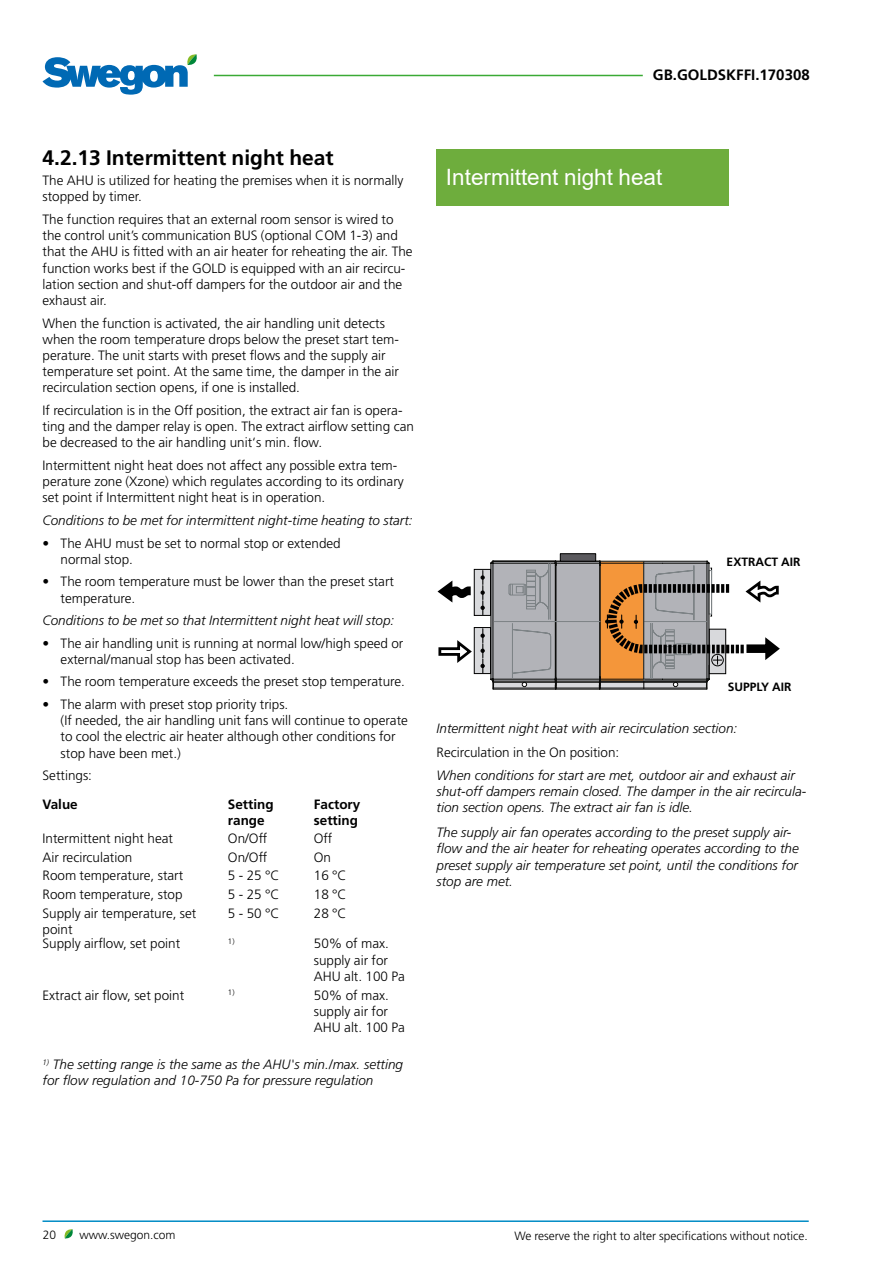
<style>
.page{position:relative;width:893px;height:1263px;background:#fff}
.page>*{position:absolute;margin:0;border:0;box-sizing:border-box;transform-origin:0 0}
.t1{font:22.5px "Arial";color:#fff}
.t2{font:700 21px "Frutiger";color:#000}
.t3{font:700 15px "Frutiger";color:#000}
.t4{font:300 13.5px/16.2px "Frutiger";color:#000}
.t5{font:italic 300 13.5px/16.2px "Frutiger";color:#000}
.t6{font:700 13.5px/16.2px "Frutiger";color:#000}
.t7{font:300 12px "Frutiger";color:#000}
.t8{font:700 12px "Frutiger";color:#000}
.t9{font:300 7.8px "Frutiger";color:#000}
</style>
<div class="page">
<hr style="left:43px;top:1220px;width:766px;height:2px;background:#008bc5">
<svg style="left:64px;top:1229px;width:9px;height:10px"></svg>
<hr style="left:214px;top:75px;width:429px;height:1px;background:#3aaa35">
<svg style="left:43px;top:54px;width:154px;height:41px"></svg>
<div style="left:474px;top:569px;width:17px;height:47px;background:#d8d9dc;border:1px solid #000"></div>
<div style="left:474px;top:627px;width:17px;height:47px;background:#d8d9dc;border:1px solid #000"></div>
<svg style="left:437px;top:578px;width:37px;height:88px"></svg>
<svg style="left:481px;top:561px;width:299px;height:129px"></svg>
<div style="left:560px;top:554px;width:36px;height:7px;background:#5b5a5e"></div>
<div style="left:437px;top:149px;width:292px;height:57px;background:#6ead3d"></div>
<p class="t3" style="left:653px;top:66px;width:158px">GB.GOLDSKFFI.170308</p>
<h2 class="t2" style="left:43px;top:145px;width:293px">4.2.13 Intermittent night heat</h2>
<p class="t4" style="left:43px;top:173px;width:362px">The AHU is utilized for heating the premises when it is normally stopped by timer.</p>
<p class="t4" style="left:43px;top:211px;width:372px">The function requires that an external room sensor is wired to the control unit’s communication BUS (optional COM 1-3) and that the AHU is fitted with an air heater for reheating the air. The function works best if the GOLD is equipped with an air recircu&shy;lation section and shut-off dampers for the outdoor air and the exhaust air.</p>
<p class="t4" style="left:43px;top:315px;width:358px">When the function is activated, the air handling unit detects when the room temperature drops below the preset start tem&shy;perature. The unit starts with preset flows and the supply air temperature set point. At the same time, the damper in the air recirculation section opens, if one is installed.</p>
<p class="t4" style="left:43px;top:402px;width:373px">If recirculation is in the Off position, the extract air fan is opera&shy;ting and the damper relay is open. The extract airflow setting can be decreased to the air handling unit‘s min. flow.</p>
<p class="t4" style="left:43px;top:457px;width:363px">Intermittent night heat does not affect any possible extra tem&shy;perature zone (Xzone) which regulates according to its ordinary set point if Intermittent night heat is in operation.</p>
<p class="t5" style="left:43px;top:512px;width:372px">Conditions to be met for intermittent night-time heating to start:</p>
<p class="t4" style="left:61px;top:535px;width:282px;text-indent:-18px">• The AHU must be set to normal stop or extended normal stop.</p>
<p class="t4" style="left:61px;top:574px;width:335px;text-indent:-18px">• The room temperature must be lower than the preset start temperature.</p>
<p class="t5" style="left:43px;top:612px;width:353px">Conditions to be met so that Intermittent night heat will stop:</p>
<p class="t4" style="left:61px;top:635px;width:344px;text-indent:-18px">• The air handling unit is running at normal low/high speed or external/manual stop has been activated.</p>
<p class="t4" style="left:43px;top:674px;width:364px">• The room temperature exceeds the preset stop temperature.</p>
<p class="t4" style="left:61px;top:696px;width:349px;text-indent:-18px">• The alarm with preset stop priority trips.<br>(If needed, the air handling unit fans will continue to operate to cool the electric air heater although other conditions for stop have been met.)</p>
<p class="t4" style="left:43px;top:768px;width:51px">Settings:</p>
<p class="t6" style="left:43px;top:796px;width:37px">Value</p>
<p class="t6" style="left:228px;top:796px;width:47px">Setting range</p>
<p class="t6" style="left:314px;top:796px;width:48px">Factory setting</p>
<p class="t4" style="left:43px;top:831px;width:132px">Intermittent night heat</p>
<p class="t4" style="left:228px;top:831px;width:41px">On/Off</p>
<p class="t4" style="left:314px;top:831px;width:20px">Off</p>
<p class="t4" style="left:43px;top:849px;width:91px">Air recirculation</p>
<p class="t4" style="left:228px;top:849px;width:41px">On/Off</p>
<p class="t4" style="left:314px;top:849px;width:19px">On</p>
<p class="t4" style="left:43px;top:868px;width:142px">Room temperature, start</p>
<p class="t4" style="left:228px;top:868px;width:53px">5 - 25 °C</p>
<p class="t4" style="left:314px;top:868px;width:34px">16 °C</p>
<p class="t4" style="left:43px;top:886px;width:142px">Room temperature, stop</p>
<p class="t4" style="left:228px;top:886px;width:53px">5 - 25 °C</p>
<p class="t4" style="left:314px;top:886px;width:34px">18 °C</p>
<p class="t4" style="left:43px;top:905px;width:155px">Supply air temperature, set point</p>
<p class="t4" style="left:228px;top:905px;width:53px">5 - 50 °C</p>
<p class="t4" style="left:314px;top:905px;width:34px">28 °C</p>
<p class="t4" style="left:43px;top:936px;width:139px">Supply airflow, set point</p>
<p class="t9" style="left:228px;top:937px;width:8px">1)</p>
<p class="t4" style="left:314px;top:936px;width:93px">50% of max. supply air for<br>AHU alt. 100 Pa</p>
<p class="t4" style="left:43px;top:987px;width:143px">Extract air flow, set point</p>
<p class="t9" style="left:228px;top:988px;width:8px">1)</p>
<p class="t4" style="left:314px;top:987px;width:93px">50% of max. supply air for<br>AHU alt. 100 Pa</p>
<p class="t5" style="left:43px;top:1056px;width:362px"><sup>1)</sup> The setting range is the same as the AHU's min./max. setting for flow regulation and 10-750 Pa for pressure regulation</p>
<h1 class="t1" style="left:446px;top:162px;width:218px">Intermittent night heat</h1>
<p class="t8" style="left:727px;top:554px;width:75px">EXTRACT AIR</p>
<p class="t8" style="left:728px;top:680px;width:65px">SUPPLY AIR</p>
<p class="t5" style="left:437px;top:720px;width:302px">Intermittent night heat with air recirculation section:</p>
<p class="t4" style="left:437px;top:745px;width:184px">Recirculation in the On position:</p>
<p class="t5" style="left:437px;top:767px;width:371px">When conditions for start are met, outdoor air and exhaust air shut-off dampers remain closed. The damper in the air recircula&shy;tion section opens. The extract air fan is idle.</p>
<p class="t5" style="left:437px;top:824px;width:364px">The supply air fan operates according to the preset supply air&shy;flow and the air heater for reheating operates according to the preset supply air temperature set point, until the conditions for stop are met.</p>
<p class="t7" style="left:43px;top:1228px;width:15px">20</p>
<p class="t7" style="left:79px;top:1228px;width:98px">www.swegon.com</p>
<p class="t7" style="left:514px;top:1229px;width:295px">We reserve the right to alter specifications without notice.</p>
</div>
